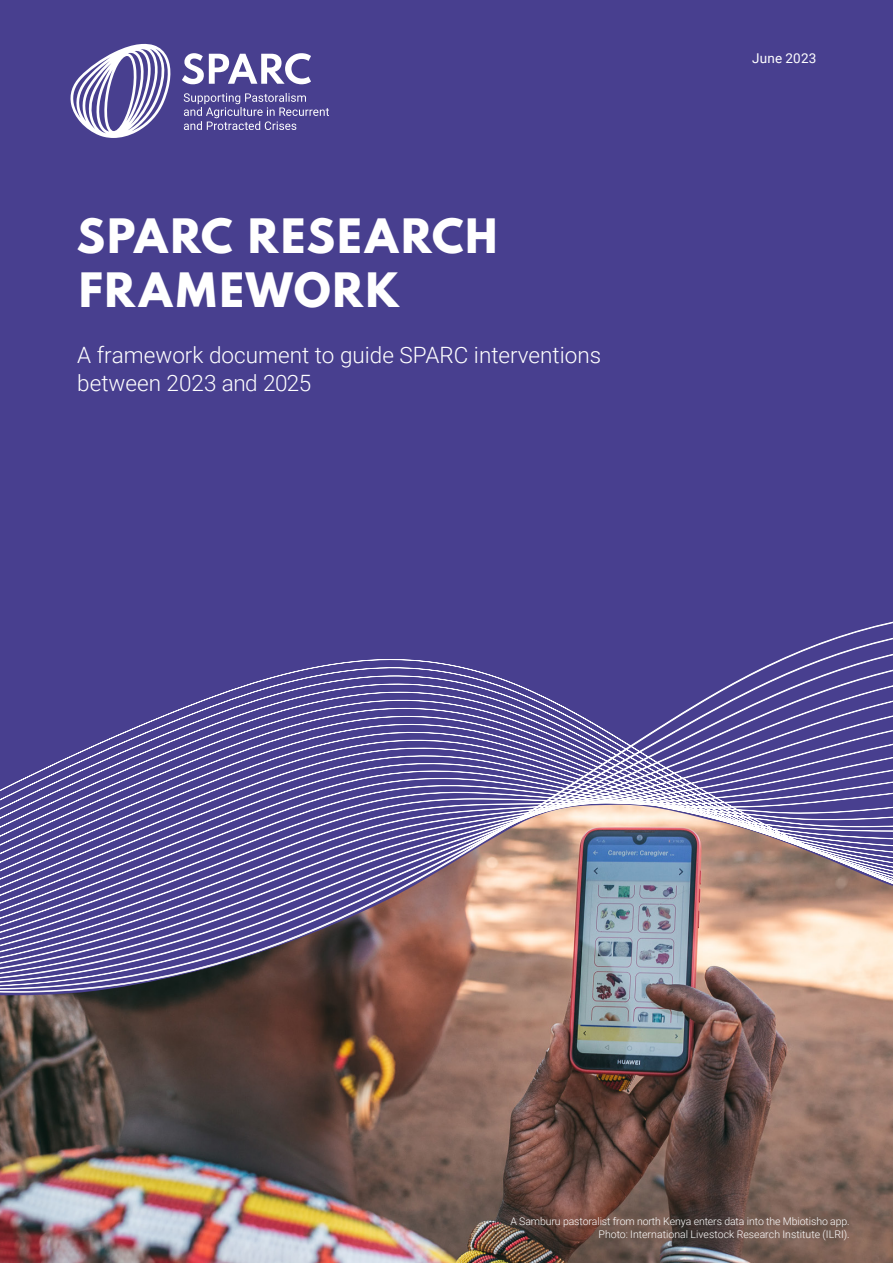
<style>
.page{position:relative;width:893px;height:1263px;background:#fff}
.page>*{position:absolute;margin:0;border:0;box-sizing:border-box;transform-origin:0 0}
.Subtitle{font:800 42px/54px "Spartan";color:#fff}
.Subtitle-2{font:300 22.5px/28.5px "Roboto";color:#fff}
.t1{font:13.5px "Roboto";letter-spacing:.015em;color:#fff}
.Photo_credit{font:300 10.5px/12.6px "Roboto";letter-spacing:-.01em;color:#fff;text-align:right}
</style>
<div class="page">
<div style="left:0;top:0;width:893px;height:608px;background:#483f8f"></div>
<svg style="left:0;top:608px;width:893px;height:196px"></svg>
<svg style="left:182px;top:53px;width:129px;height:31px"></svg>
<svg style="left:184px;top:93px;width:145px;height:37px"></svg>
<svg style="left:69px;top:42px;width:103px;height:96px"></svg>
<img style="left:0;top:804px;width:893px;height:459px">
<p class="Subtitle" style="left:77px;top:208px;width:424px">SPARC RESEARCH<br>FRAMEWORK</p>
<p class="Subtitle-2" style="left:77px;top:339px;width:525px">A framework document to guide SPARC interventions between 2023 and 2025</p>
<p class="t1" style="left:752px;top:48px;width:66px">June 2023</p>
<p class="Photo_credit" style="left:510px;top:1215px;width:341px">A Samburu pastoralist from north Kenya enters data into the Mbiotisho app.<br>Photo: International Livestock Research Institute (ILRI).</p>
</div>
